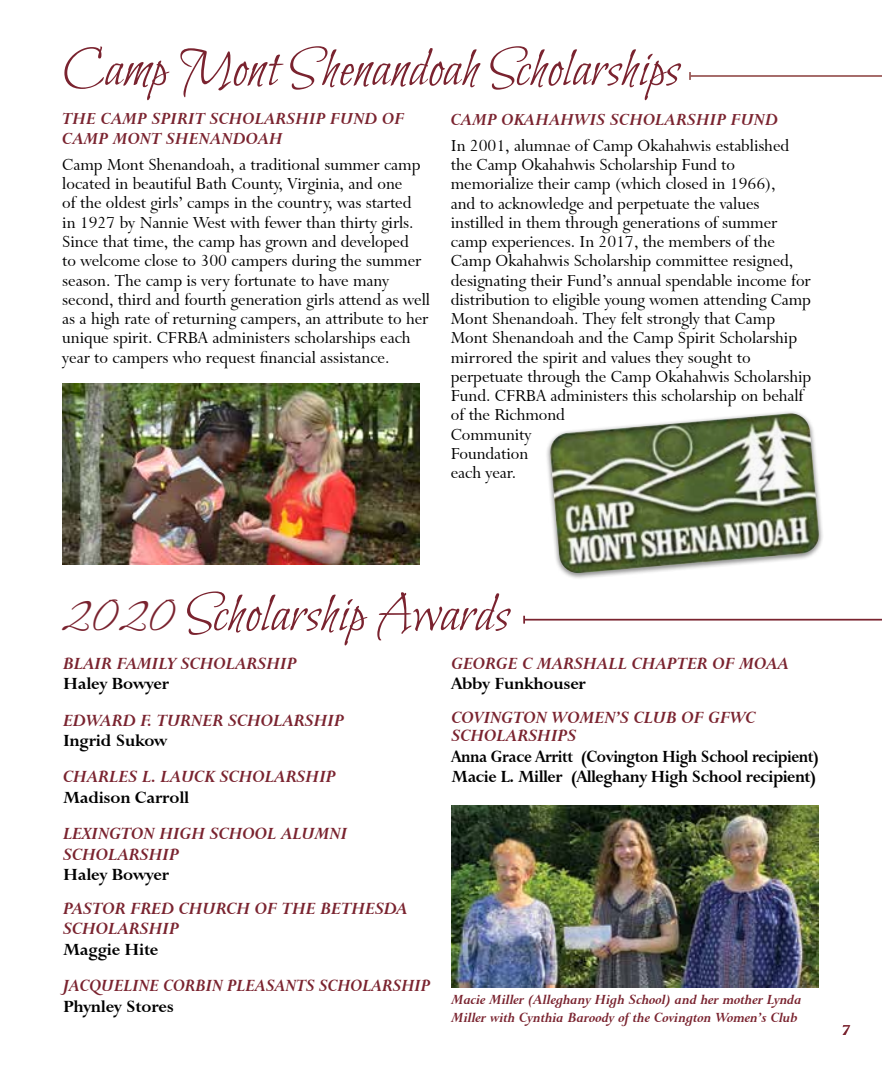
<style>
.page{position:relative;width:882px;height:1071px;background:#fff}
.page>*{position:absolute;margin:0;border:0;box-sizing:border-box;transform-origin:0 0}
.t1{font:56px "Bilbo Swash Caps";letter-spacing:.01em;color:#7a232f}
.t2{font:56px "Bilbo Swash Caps";letter-spacing:.01em;color:#7a232f;scale:.85 1}
.t3{font:italic 700 19.25px/20.5px "Lapidary 333 BT";letter-spacing:-.01em;color:#7a232f}
.t4{font:700 19.25px/20.7px "Lapidary 333 BT";letter-spacing:-.02em;color:#000;scale:.92 1}
.t5{font:700 19.25px "Lapidary 333 BT";letter-spacing:-.02em;color:#000}
.t6{font:italic 700 19.25px "Lapidary 333 BT";letter-spacing:-.01em;color:#7a232f;scale:.96 1}
.t7{font:18.9px/19.2px "Lapidary 333 BT";color:#000}
.t8{font:italic 700 18.9px/19.2px "Lapidary 333 BT";color:#7a232f}
.t9{font:italic 700 17.32px "Lapidary 333 BT";color:#7a232f}
.t10{font:italic 700 15.75px/17.5px "Lapidary 333 BT";color:#7a232f}
</style>
<div class="page">
<hr style="left:524px;top:619px;width:358px;height:2px;background:#7a232f">
<svg style="left:523px;top:616px;width:2px;height:8px"></svg>
<img style="left:452px;top:805px;width:367px;height:183px">
<hr style="left:690px;top:75px;width:192px;height:2px;background:#9a5957">
<svg style="left:689px;top:72px;width:2px;height:8px"></svg>
<img style="left:62px;top:384px;width:358px;height:180px">
<div style="left:545px;top:410px;width:279px;height:170px;background:#000;opacity:.45"></div>
<img style="left:549px;top:413px;width:271px;height:161px">
<h1 class="t1" style="left:63px;top:37px;width:618px">Camp Mont Shenandoah Scholarships</h1>
<p class="t8" style="left:62px;top:109px;width:344px">THE CAMP SPIRIT SCHOLARSHIP FUND OF<br>CAMP MONT SHENANDOAH</p>
<p class="t7" style="left:62px;top:155px;width:369px">Camp Mont Shenandoah, a traditional summer camp located in beautiful Bath County, Virginia, and one<br>of the oldest girls’ camps in the country, was started<br>in 1927 by Nannie West with fewer than thirty girls.<br>Since that time, the camp has grown and developed<br>to welcome close to 300 campers during the summer season. The camp is very fortunate to have many second, third and fourth generation girls attend as well as a high rate of returning campers, an attribute to her unique spirit. CFRBA administers scholarships each year to campers who request financial assistance.</p>
<p class="t8" style="left:451px;top:109px;width:329px">CAMP OKAHAHWIS SCHOLARSHIP FUND</p>
<p class="t7" style="left:451px;top:136px;width:362px">In 2001, alumnae of Camp Okahahwis established the Camp Okahahwis Scholarship Fund to memorialize their camp (which closed in 1966),<br>and to acknowledge and perpetuate the values instilled in them through generations of summer camp experiences. In 2017, the members of the Camp Okahahwis Scholarship committee resigned, designating their Fund’s annual spendable income for distribution to eligible young women attending Camp Mont Shenandoah. They felt strongly that Camp Mont Shenandoah and the Camp Spirit Scholarship mirrored the spirit and values they sought to perpetuate through the Camp Okahahwis Scholarship Fund. CFRBA administers this scholarship on behalf of the Richmond<br>Community<br>Foundation<br>each year.</p>
<h1 class="t2" style="left:62px;top:582px;width:527px">2020 Scholarship Awards</h1>
<p class="t3" style="left:63px;top:653px;width:235px">BLAIR FAMILY SCHOLARSHIP</p>
<p class="t5" style="left:63px;top:673px;width:108px">Haley Bowyer</p>
<p class="t3" style="left:63px;top:710px;width:282px">EDWARD F. TURNER SCHOLARSHIP</p>
<p class="t5" style="left:63px;top:729px;width:106px">Ingrid Sukow</p>
<p class="t3" style="left:63px;top:766px;width:274px">CHARLES L. LAUCK SCHOLARSHIP</p>
<p class="t5" style="left:63px;top:786px;width:128px">Madison Carroll</p>
<p class="t3" style="left:63px;top:823px;width:286px">LEXINGTON HIGH SCHOOL ALUMNI<br>SCHOLARSHIP</p>
<p class="t5" style="left:63px;top:864px;width:108px">Haley Bowyer</p>
<p class="t3" style="left:63px;top:898px;width:346px">PASTOR FRED CHURCH OF THE BETHESDA<br>SCHOLARSHIP</p>
<p class="t5" style="left:63px;top:938px;width:97px">Maggie Hite</p>
<p class="t6" style="left:63px;top:975px;width:384px">JACQUELINE CORBIN PLEASANTS SCHOLARSHIP</p>
<p class="t5" style="left:63px;top:995px;width:113px">Phynley Stores</p>
<p class="t3" style="left:452px;top:653px;width:339px">GEORGE C MARSHALL CHAPTER OF MOAA</p>
<p class="t5" style="left:452px;top:673px;width:136px">Abby Funkhouser</p>
<p class="t3" style="left:452px;top:707px;width:306px;line-height:18.7px">COVINGTON WOMEN’S CLUB OF GFWC<br>SCHOLARSHIPS</p>
<p class="t4" style="left:452px;top:746px;width:401px">Anna Grace Arritt (Covington High School recipient)<br>Macie L. Miller (Alleghany High School recipient)</p>
<p class="t10" style="left:452px;top:991px;width:351px">Macie Miller (Alleghany High School) and her mother Lynda<br>Miller with Cynthia Baroody of the Covington Women’s Club</p>
<p class="t9" style="left:842px;top:1020px;width:10px">7</p>
</div>
